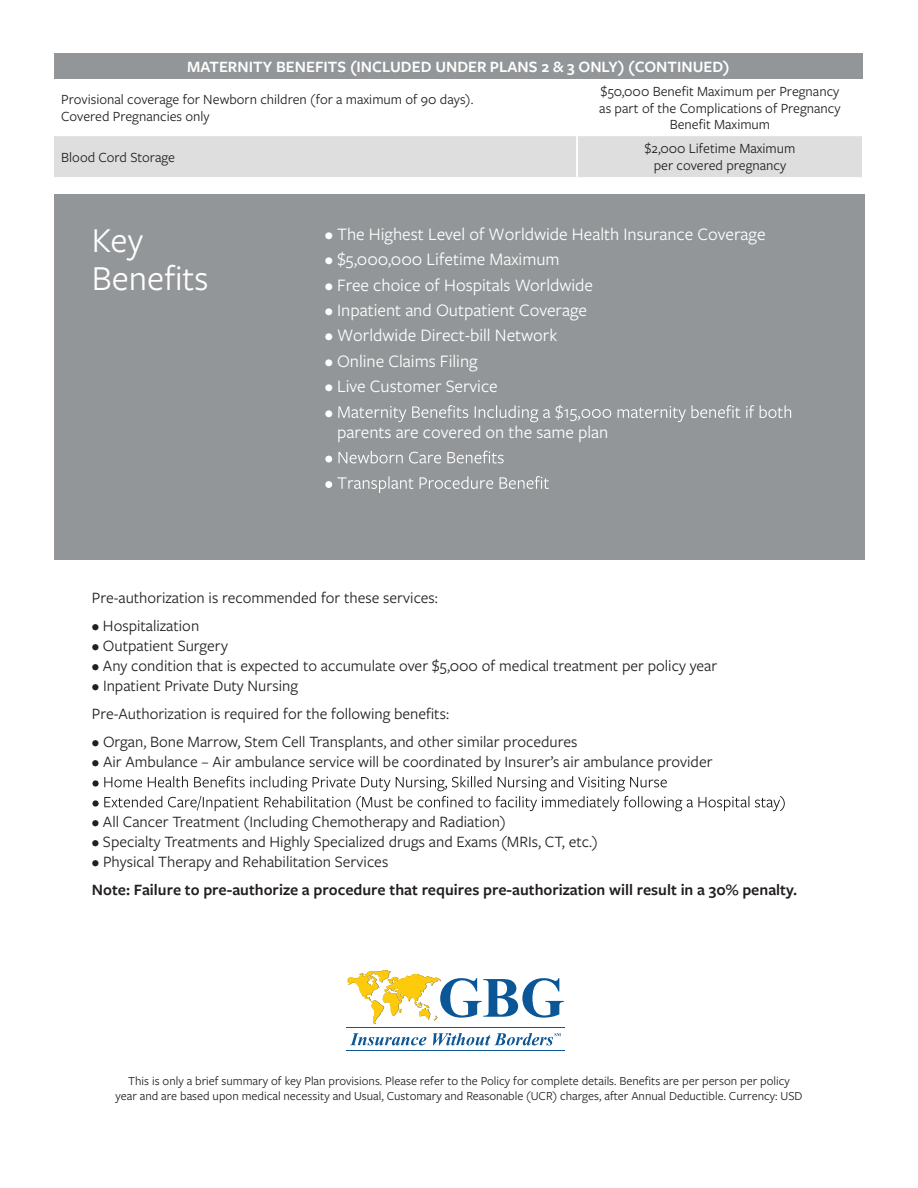
<style>
.page{position:relative;width:918px;height:1188px;background:#fff}
.page>*{position:absolute;margin:0;border:0;box-sizing:border-box;transform-origin:0 0}
.t1{font:36.3px/38.2px "Freight Sans Pro";color:#fff}
.t2{font:18.15px/25.5px "Freight Sans Pro";color:#fff}
.t3{font:16.35px/28.2px "Freight Sans Pro";color:#231f20}
.t4{font:600 16.35px "Freight Sans Pro";color:#231f20}
.t5{font:600 16.35px "Freight Sans Pro";color:#fff}
.t6{font:14.55px/16.4px "Freight Sans Pro";color:#231f20;text-align:center}
.t7{font:12.75px/15.3px "Freight Sans Pro";color:#231f20;text-align:center}
</style>
<div class="page">
<svg style="left:347px;top:970px;width:217px;height:54px"></svg>
<svg style="left:350px;top:1033px;width:76px;height:12px"></svg>
<svg style="left:433px;top:1033px;width:128px;height:12px"></svg>
<hr style="left:347px;top:1027px;width:218px;height:1px;background:#0b5696">
<hr style="left:347px;top:1050px;width:218px;height:1px;background:#0b5696">
<div style="left:54px;top:53px;width:809px;height:26px;background:#939698"></div>
<div style="left:54px;top:136px;width:808px;height:41px;background:#dedede"></div>
<hr style="left:576px;top:136px;width:2px;height:41px;background:#fff">
<div style="left:54px;top:194px;width:810px;height:366px;background:#939698"></div>
<svg style="left:338px;top:405px;width:453px;height:17px"></svg>
<svg style="left:325px;top:451px;width:179px;height:13px"></svg>
<svg style="left:325px;top:476px;width:224px;height:17px"></svg>
<svg style="left:92px;top:776px;width:693px;height:35px"></svg>
<p class="t5" style="left:187px;top:55px;width:544px">MATERNITY BENEFITS (INCLUDED UNDER PLANS 2 &amp; 3 ONLY) (CONTINUED)</p>
<p class="t6" style="left:61px;top:91px;width:414px;text-align:left">Provisional coverage for Newborn children (for a maximum of 90 days).<br>Covered Pregnancies only</p>
<p class="t6" style="left:599px;top:83px;width:243px">$50,000 Benefit Maximum per Pregnancy as part of the Complications of Pregnancy<br>Benefit Maximum</p>
<p class="t6" style="left:61px;top:148px;width:115px">Blood Cord Storage</p>
<p class="t6" style="left:645px;top:140px;width:152px">$2,000 Lifetime Maximum per covered pregnancy</p>
<h1 class="t1" style="left:92px;top:220px;width:118px">Key<br>Benefits</h1>
<p class="t2" style="left:325px;top:220px;width:442px">• The Highest Level of Worldwide Health Insurance Coverage</p>
<p class="t2" style="left:325px;top:246px;width:237px">• $5,000,000 Lifetime Maximum</p>
<p class="t2" style="left:325px;top:271px;width:270px">• Free choice of Hospitals Worldwide</p>
<p class="t2" style="left:325px;top:297px;width:264px">• Inpatient and Outpatient Coverage</p>
<p class="t2" style="left:325px;top:322px;width:234px">• Worldwide Direct-bill Network</p>
<p class="t2" style="left:325px;top:347px;width:155px">• Online Claims Filing</p>
<p class="t2" style="left:325px;top:373px;width:175px">• Live Customer Service •</p>
<p class="t2" style="left:337px;top:418px;width:273px">parents are covered on the same plan</p>
<p class="t3" style="left:92px;top:583px;width:348px">Pre-authorization is recommended for these services:</p>
<p class="t3" style="left:92px;top:611px;width:109px">• Hospitalization</p>
<p class="t3" style="left:92px;top:631px;width:138px">• Outpatient Surgery</p>
<p class="t3" style="left:92px;top:651px;width:627px">• Any condition that is expected to accumulate over $5,000 of medical treatment per policy year</p>
<p class="t3" style="left:92px;top:671px;width:359px">• Inpatient Private Duty Nursing<br>Pre-Authorization is required for the following benefits:</p>
<p class="t3" style="left:92px;top:727px;width:487px">• Organ, Bone Marrow, Stem Cell Transplants, and other similar procedures</p>
<p class="t3" style="left:92px;top:747px;width:622px">• Air Ambulance – Air ambulance service will be coordinated by Insurer’s air ambulance provider</p>
<p class="t3" style="left:92px;top:807px;width:416px">• All Cancer Treatment (Including Chemotherapy and Radiation)</p>
<p class="t3" style="left:92px;top:827px;width:507px">• Specialty Treatments and Highly Specialized drugs and Exams (MRIs, CT, etc.)</p>
<p class="t3" style="left:92px;top:847px;width:298px">• Physical Therapy and Rehabilitation Services</p>
<p class="t4" style="left:92px;top:879px;width:707px">Note: Failure to pre-authorize a procedure that requires pre-authorization will result in a 30% penalty.</p>
<p class="t7" style="left:115px;top:1073px;width:689px">This is only a brief summary of key Plan provisions. Please refer to the Policy for complete details. Benefits are per person per policy<br>year and are based upon medical necessity and Usual, Customary and Reasonable (UCR) charges, after Annual Deductible. Currency: USD</p>
</div>
